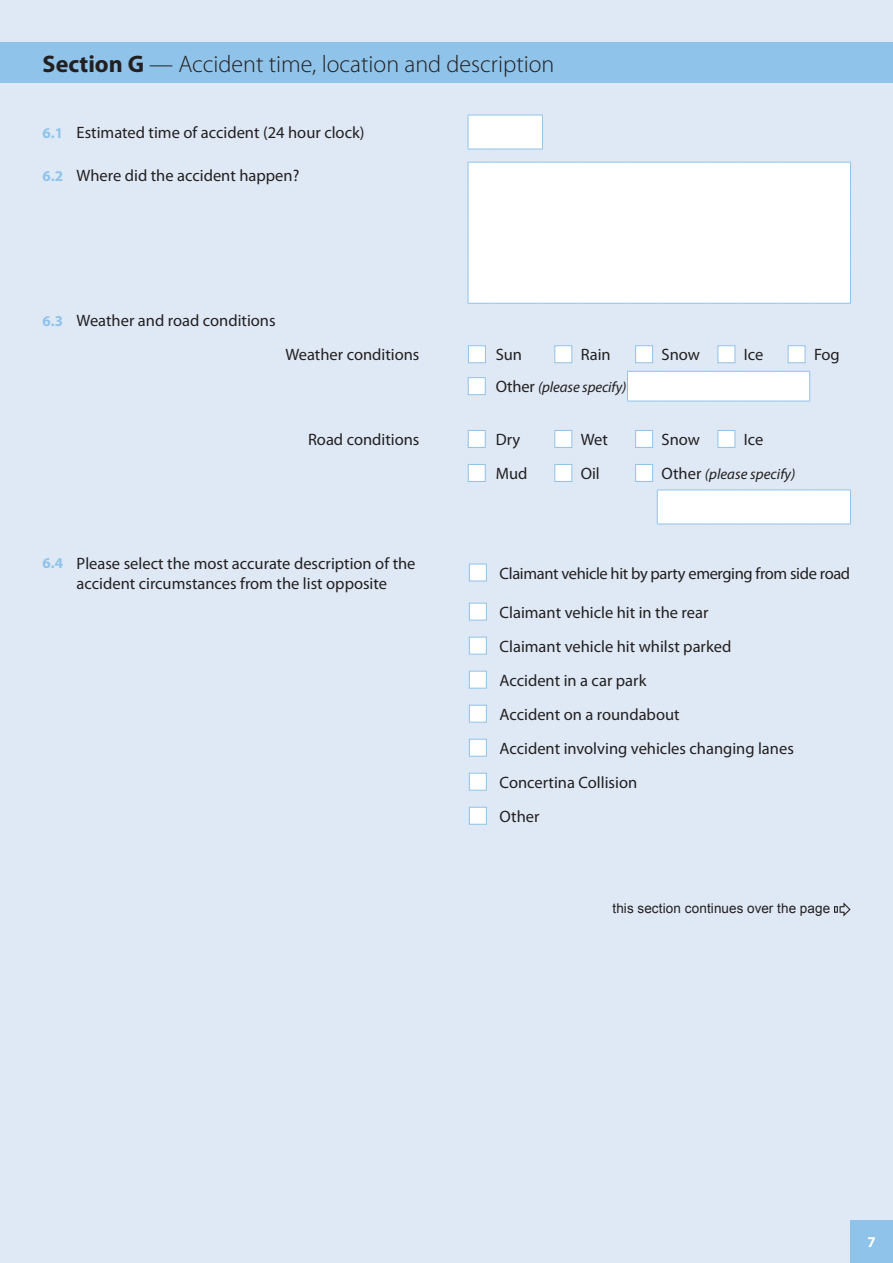
<style>
.page{position:relative;width:893px;height:1263px;background:#dfe9f5}
.page>*{position:absolute;margin:0;border:0;box-sizing:border-box;transform-origin:0 0}
.t1{font:300 24px "Myriad Pro";color:#231f20}
.t2{font:16.5px/34px "Myriad Pro";color:#231f20;text-align:center}
.t3{font:16.5px "Myriad Pro";letter-spacing:-.02em;color:#231f20}
.t4{font:italic 15px "Myriad Pro";letter-spacing:-.005em;color:#231f20}
.t5{font:700 15px "Myriad Pro";color:#fff}
.t6{font:13.5px "Arial";letter-spacing:.01em;color:#231f20}
.s1{font-weight:700}
.s2{font-weight:700;font-size:15px;color:#8fc3e9}
.s3{font-style:normal;font-size:16.5px}
</style>
<div class="page">
<div style="left:0;top:43px;width:893px;height:40px;background:#8fc3e9"></div>
<svg style="left:468px;top:116px;width:382px;height:408px"></svg>
<svg style="left:469px;top:115px;width:22px;height:1px"></svg>
<hr style="left:468px;top:115px;width:1px;height:34px;background:#8fc3e9">
<hr style="left:491px;top:115px;width:52px;height:1px;background:#8fc3e9">
<hr style="left:542px;top:115px;width:1px;height:34px;background:#8fc3e9">
<svg style="left:468px;top:149px;width:23px;height:1px"></svg>
<hr style="left:491px;top:149px;width:52px;height:1px;background:#8fc3e9">
<hr style="left:627px;top:371px;width:30px;height:1px;background:#8fc3e9">
<svg style="left:627px;top:372px;width:1px;height:29px"></svg>
<hr style="left:657px;top:371px;width:51px;height:1px;background:#8fc3e9">
<hr style="left:708px;top:371px;width:32px;height:1px;background:#8fc3e9">
<hr style="left:740px;top:371px;width:38px;height:1px;background:#8fc3e9">
<hr style="left:778px;top:371px;width:32px;height:1px;background:#8fc3e9">
<svg style="left:809px;top:372px;width:1px;height:29px"></svg>
<hr style="left:627px;top:401px;width:30px;height:1px;background:#8fc3e9">
<hr style="left:657px;top:401px;width:51px;height:1px;background:#8fc3e9">
<hr style="left:708px;top:401px;width:32px;height:1px;background:#8fc3e9">
<hr style="left:740px;top:401px;width:38px;height:1px;background:#8fc3e9">
<hr style="left:778px;top:401px;width:32px;height:1px;background:#8fc3e9">
<svg style="left:468px;top:162px;width:23px;height:26px"></svg>
<hr style="left:491px;top:162px;width:51px;height:1px;background:#8fc3e9">
<hr style="left:542px;top:162px;width:34px;height:1px;background:#8fc3e9">
<hr style="left:576px;top:162px;width:51px;height:1px;background:#8fc3e9">
<hr style="left:627px;top:162px;width:30px;height:1px;background:#8fc3e9">
<hr style="left:657px;top:162px;width:51px;height:1px;background:#8fc3e9">
<hr style="left:708px;top:162px;width:32px;height:1px;background:#8fc3e9">
<hr style="left:740px;top:162px;width:38px;height:1px;background:#8fc3e9">
<hr style="left:778px;top:162px;width:32px;height:1px;background:#8fc3e9">
<hr style="left:810px;top:162px;width:41px;height:1px;background:#8fc3e9">
<svg style="left:850px;top:163px;width:1px;height:25px"></svg>
<hr style="left:468px;top:188px;width:1px;height:34px;background:#8fc3e9">
<hr style="left:850px;top:188px;width:1px;height:34px;background:#8fc3e9">
<hr style="left:468px;top:228px;width:1px;height:34px;background:#8fc3e9">
<hr style="left:850px;top:228px;width:1px;height:34px;background:#8fc3e9">
<hr style="left:468px;top:269px;width:1px;height:34px;background:#8fc3e9">
<hr style="left:850px;top:269px;width:1px;height:34px;background:#8fc3e9">
<svg style="left:468px;top:303px;width:23px;height:1px"></svg>
<hr style="left:491px;top:303px;width:51px;height:1px;background:#8fc3e9">
<hr style="left:542px;top:303px;width:34px;height:1px;background:#8fc3e9">
<hr style="left:576px;top:303px;width:51px;height:1px;background:#8fc3e9">
<hr style="left:627px;top:303px;width:30px;height:1px;background:#8fc3e9">
<hr style="left:657px;top:303px;width:51px;height:1px;background:#8fc3e9">
<hr style="left:708px;top:303px;width:32px;height:1px;background:#8fc3e9">
<hr style="left:740px;top:303px;width:38px;height:1px;background:#8fc3e9">
<hr style="left:778px;top:303px;width:32px;height:1px;background:#8fc3e9">
<hr style="left:810px;top:303px;width:41px;height:1px;background:#8fc3e9">
<hr style="left:657px;top:490px;width:51px;height:1px;background:#8fc3e9">
<hr style="left:657px;top:490px;width:1px;height:34px;background:#8fc3e9">
<hr style="left:708px;top:490px;width:32px;height:1px;background:#8fc3e9">
<hr style="left:740px;top:490px;width:38px;height:1px;background:#8fc3e9">
<hr style="left:778px;top:490px;width:32px;height:1px;background:#8fc3e9">
<hr style="left:810px;top:490px;width:41px;height:1px;background:#8fc3e9">
<hr style="left:850px;top:490px;width:1px;height:34px;background:#8fc3e9">
<hr style="left:657px;top:524px;width:51px;height:1px;background:#8fc3e9">
<hr style="left:708px;top:524px;width:32px;height:1px;background:#8fc3e9">
<hr style="left:740px;top:524px;width:38px;height:1px;background:#8fc3e9">
<hr style="left:778px;top:524px;width:32px;height:1px;background:#8fc3e9">
<hr style="left:810px;top:524px;width:41px;height:1px;background:#8fc3e9">
<div style="left:468px;top:345px;width:18px;height:18px;background:#fff;border:1px solid #8fc3e9"></div>
<div style="left:554px;top:345px;width:18px;height:18px;background:#fff;border:1px solid #8fc3e9"></div>
<div style="left:635px;top:345px;width:18px;height:18px;background:#fff;border:1px solid #8fc3e9"></div>
<div style="left:718px;top:345px;width:17px;height:18px;background:#fff;border:1px solid #8fc3e9"></div>
<div style="left:788px;top:345px;width:17px;height:18px;background:#fff;border:1px solid #8fc3e9"></div>
<div style="left:468px;top:377px;width:18px;height:18px;background:#fff;border:1px solid #8fc3e9"></div>
<div style="left:468px;top:430px;width:18px;height:18px;background:#fff;border:1px solid #8fc3e9"></div>
<div style="left:554px;top:430px;width:18px;height:18px;background:#fff;border:1px solid #8fc3e9"></div>
<div style="left:635px;top:430px;width:18px;height:18px;background:#fff;border:1px solid #8fc3e9"></div>
<div style="left:718px;top:430px;width:17px;height:18px;background:#fff;border:1px solid #8fc3e9"></div>
<div style="left:468px;top:464px;width:18px;height:18px;background:#fff;border:1px solid #8fc3e9"></div>
<div style="left:554px;top:464px;width:18px;height:18px;background:#fff;border:1px solid #8fc3e9"></div>
<div style="left:635px;top:464px;width:18px;height:18px;background:#fff;border:1px solid #8fc3e9"></div>
<div style="left:469px;top:564px;width:18px;height:17px;background:#fff;border:1px solid #8fc3e9"></div>
<div style="left:469px;top:603px;width:18px;height:17px;background:#fff;border:1px solid #8fc3e9"></div>
<div style="left:469px;top:637px;width:18px;height:17px;background:#fff;border:1px solid #8fc3e9"></div>
<div style="left:469px;top:671px;width:18px;height:17px;background:#fff;border:1px solid #8fc3e9"></div>
<div style="left:469px;top:705px;width:18px;height:17px;background:#fff;border:1px solid #8fc3e9"></div>
<div style="left:469px;top:739px;width:18px;height:17px;background:#fff;border:1px solid #8fc3e9"></div>
<div style="left:469px;top:773px;width:18px;height:18px;background:#fff;border:1px solid #8fc3e9"></div>
<div style="left:469px;top:807px;width:18px;height:18px;background:#fff;border:1px solid #8fc3e9"></div>
<div style="left:850px;top:1220px;width:43px;height:43px;background:#8fc3e9"></div>
<svg style="left:834px;top:902px;width:16px;height:14px"></svg>
<h1 class="t1" style="left:43px;top:51px;width:513px"><span class="s1">Section G</span> — Accident time, location and description</h1>
<p class="t2" style="left:43px;top:115px;width:323px"><span class="s2">6.1</span> Estimated time of accident (24 hour clock)</p>
<p class="t2" style="left:43px;top:158px;width:258px"><span class="s2">6.2</span> Where did the accident happen?</p>
<p class="t2" style="left:43px;top:304px;width:235px"><span class="s2">6.3</span> Weather and road conditions</p>
<p class="t2" style="left:285px;top:338px;width:136px">Weather conditions</p>
<p class="t2" style="left:496px;top:338px;width:28px">Sun</p>
<p class="t2" style="left:581px;top:338px;width:32px">Rain</p>
<p class="t2" style="left:661px;top:338px;width:40px">Snow</p>
<p class="t2" style="left:744px;top:338px;width:21px">Ice</p>
<p class="t2" style="left:814px;top:338px;width:27px">Fog</p>
<p class="t4" style="left:496px;top:378px;width:132px"><span class="s3">Other</span> (please specify)</p>
<p class="t2" style="left:308px;top:422px;width:113px">Road conditions</p>
<p class="t2" style="left:496px;top:422px;width:26px">Dry</p>
<p class="t2" style="left:581px;top:422px;width:29px">Wet</p>
<p class="t2" style="left:661px;top:422px;width:40px">Snow</p>
<p class="t2" style="left:744px;top:422px;width:21px">Ice</p>
<p class="t2" style="left:496px;top:456px;width:33px">Mud</p>
<p class="t2" style="left:581px;top:456px;width:21px">Oil</p>
<p class="t4" style="left:661px;top:465px;width:135px"><span class="s3">Other</span> (please specify)</p>
<p class="t2" style="left:43px;top:553px;width:374px;line-height:19.8px"><span class="s2">6.4</span> Please select the most accurate description of the accident circumstances from the list opposite</p>
<p class="t3" style="left:500px;top:563px;width:352px">Claimant vehicle hit by party emerging from side road</p>
<p class="t2" style="left:500px;top:595px;width:296px;text-align:left">Claimant vehicle hit in the rear<br>Claimant vehicle hit whilst parked<br>Accident in a car park<br>Accident on a roundabout<br>Accident involving vehicles changing lanes<br>Concertina Collision<br>Other</p>
<p class="t6" style="left:612px;top:899px;width:219px">this section continues over the page</p>
<p class="t5" style="left:867px;top:1232px;width:10px">7</p>
</div>
